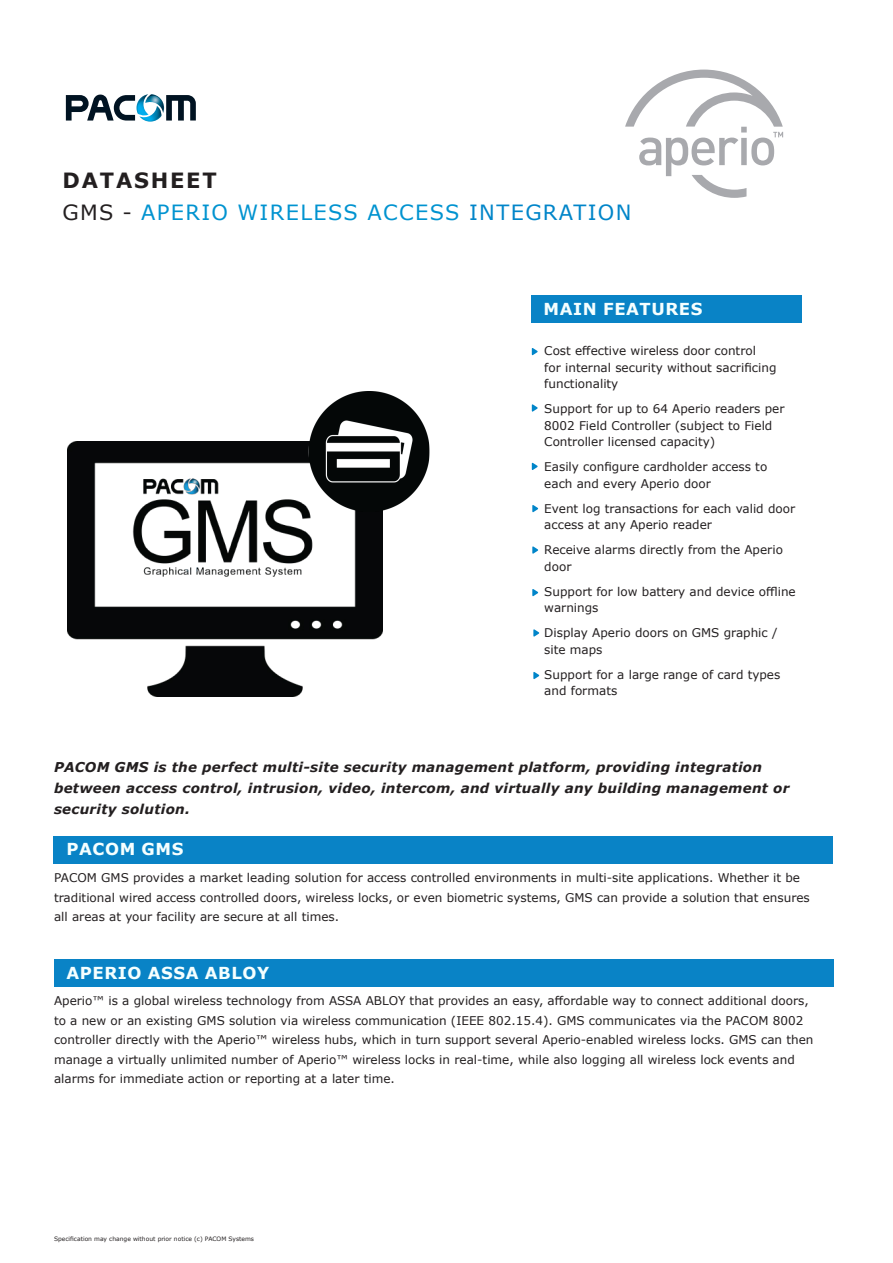
<style>
.page{position:relative;width:893px;height:1263px;background:#fff}
.page>*{position:absolute;margin:0;border:0;box-sizing:border-box;transform-origin:0 0}
.Heading_Cover_-_ligh{font:21px "Verdana";letter-spacing:.065em;color:#0093d0}
.Heading_Cover_-_Bold{font:700 21px "Verdana";letter-spacing:.085em;color:#231f20}
.Rub2{font:700 16.5px "Verdana";letter-spacing:.035em;color:#f5ffff}
.t1{font:italic 700 13.5px/21px "Verdana";letter-spacing:.02em;color:#231f20}
.Body_Text{font:12px/19.5px "Verdana";color:#231f20}
.Huvudfunktioner_bröd{font:12px/16.5px "Verdana";color:#231f20}
.Body_Text-2{font:6px "Verdana";color:#231f20}
.s1{color:#231f20}
.s2{color:#0085c9}
</style>
<div class="page">
<svg style="left:66px;top:95px;width:69px;height:26px"></svg>
<svg style="left:166px;top:95px;width:30px;height:26px"></svg>
<img style="left:136px;top:94px;width:28px;height:28px">
<div style="left:53px;top:836px;width:780px;height:27px;background:#0983c6"></div>
<div style="left:55px;top:959px;width:779px;height:28px;background:#0983c6"></div>
<img style="left:68px;top:441px;width:314px;height:256px">
<svg style="left:532px;top:348px;width:6px;height:8px"></svg>
<svg style="left:532px;top:462px;width:6px;height:8px"></svg>
<svg style="left:532px;top:404px;width:6px;height:8px"></svg>
<div style="left:531px;top:295px;width:271px;height:28px;background:#0983c6"></div>
<svg style="left:625px;top:70px;width:158px;height:128px"></svg>
<svg style="left:532px;top:546px;width:6px;height:8px"></svg>
<svg style="left:532px;top:505px;width:7px;height:8px"></svg>
<svg style="left:532px;top:589px;width:7px;height:8px"></svg>
<svg style="left:533px;top:629px;width:7px;height:8px"></svg>
<svg style="left:533px;top:672px;width:7px;height:7px"></svg>
<img style="left:305px;top:392px;width:125px;height:119px">
<p class="Heading_Cover_-_Bold" style="left:63px;top:166px;width:156px">DATASHEET</p>
<p class="Heading_Cover_-_ligh" style="left:62px;top:197px;width:571px"><span class="s1">GMS -</span> APERIO WIRELESS ACCESS <span class="s2">INTEGRATION</span></p>
<p class="Rub2" style="left:544px;top:298px;width:160px">MAIN FEATURES</p>
<p class="Huvudfunktioner_bröd" style="left:544px;top:342px;width:234px">Cost effective wireless door control<br>for internal security without sacrificing functionality</p>
<p class="Huvudfunktioner_bröd" style="left:544px;top:400px;width:242px">Support for up to 64 Aperio readers per<br>8002 Field Controller (subject to Field<br>Controller licensed capacity)</p>
<p class="Huvudfunktioner_bröd" style="left:544px;top:458px;width:224px">Easily configure cardholder access to each and every Aperio door</p>
<p class="Huvudfunktioner_bröd" style="left:544px;top:500px;width:252px">Event log transactions for each valid door access at any Aperio reader</p>
<p class="Huvudfunktioner_bröd" style="left:544px;top:541px;width:240px">Receive alarms directly from the Aperio door</p>
<p class="Huvudfunktioner_bröd" style="left:544px;top:583px;width:253px">Support for low battery and device offline warnings</p>
<p class="Huvudfunktioner_bröd" style="left:544px;top:624px;width:235px">Display Aperio doors on GMS graphic / site maps</p>
<p class="Huvudfunktioner_bröd" style="left:544px;top:666px;width:238px">Support for a large range of card types and formats</p>
<p class="t1" style="left:54px;top:756px;width:737px">PACOM GMS is the perfect multi-site security management platform, providing integration between access control, intrusion, video, intercom, and virtually any building management or security solution.</p>
<p class="Rub2" style="left:67px;top:838px;width:118px">PACOM GMS</p>
<p class="Body_Text" style="left:54px;top:868px;width:757px">PACOM GMS provides a market leading solution for access controlled environments in multi-site applications. Whether it be traditional wired access controlled doors, wireless locks, or even biometric systems, GMS can provide a solution that ensures all areas at your facility are secure at all times.</p>
<p class="Rub2" style="left:67px;top:961px;width:204px">APERIO ASSA ABLOY</p>
<p class="Body_Text" style="left:54px;top:991px;width:761px">Aperio™ is a global wireless technology from ASSA ABLOY that provides an easy, affordable way to connect additional doors, to a new or an existing GMS solution via wireless communication (IEEE 802.15.4). GMS communicates via the PACOM 8002 controller directly with the Aperio™ wireless hubs, which in turn support several Aperio-enabled wireless locks. GMS can then manage a virtually unlimited number of Aperio™ wireless locks in real-time, while also logging all wireless lock events and alarms for immediate action or reporting at a later time.</p>
<p class="Body_Text-2" style="left:54px;top:1235px;width:202px">Specification may change without prior notice (c) PACOM Systems</p>
</div>
